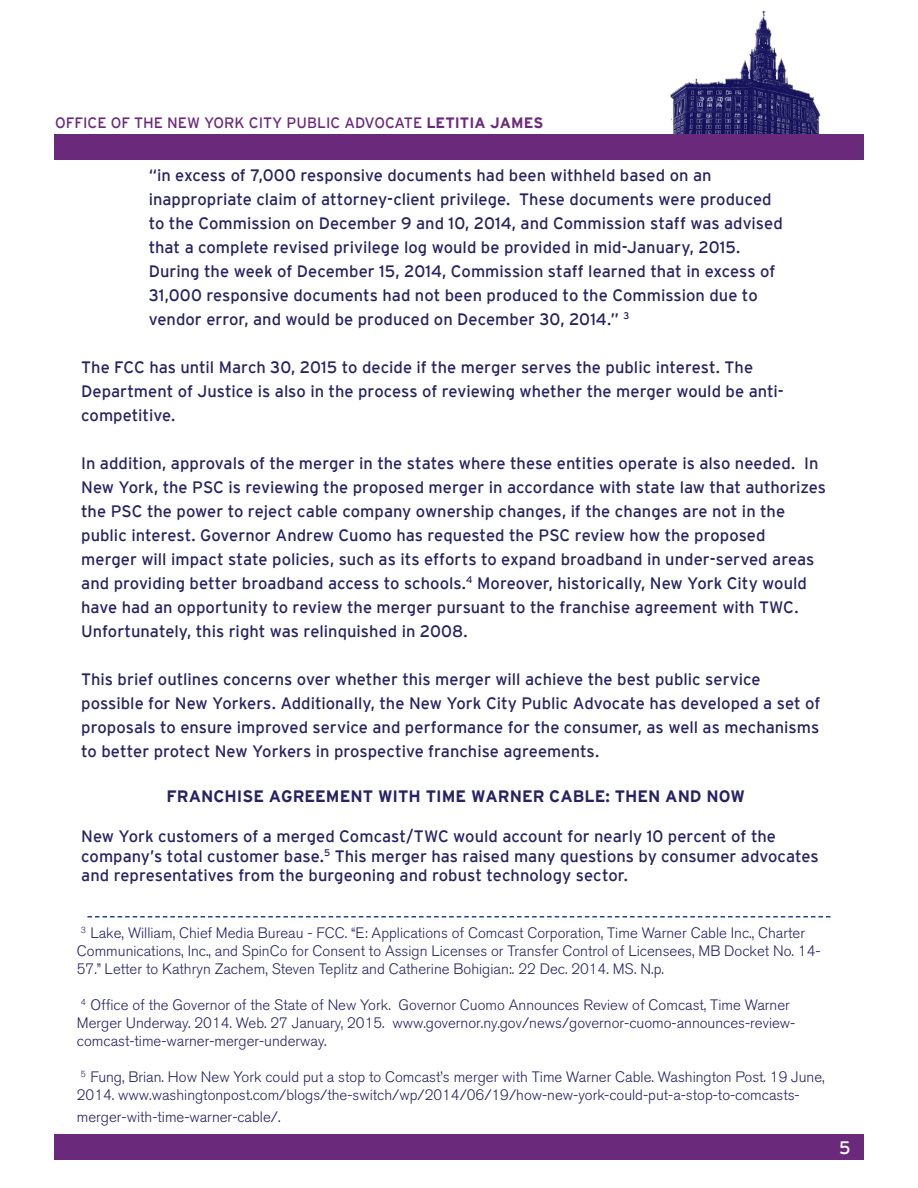
<style>
.page{position:relative;width:918px;height:1188px;background:#fff}
.page>*{position:absolute;margin:0;border:0;box-sizing:border-box;transform-origin:0 0}
.t1{font:18px "Interstate";color:#fff}
.t2{font:16.5px/24px "Interstate";color:#272363}
.t3{font:700 16.5px "Interstate";color:#272363}
.t4{font:300 15px/18px "Akzidenz Grotesk BQ";color:#272363}
.t5{font:15px "Interstate";color:#6b297b}
.s1{font-weight:700}
</style>
<div class="page">
<div style="left:54px;top:1134px;width:810px;height:26px;background:#6b297b"></div>
<img style="left:670px;top:10px;width:151px;height:124px">
<div style="left:54px;top:134px;width:810px;height:26px;background:#6b297b"></div>
<svg style="left:87px;top:916px;width:744px;height:2px"></svg>
<p class="t5" style="left:55px;top:114px;width:490px">OFFICE OF THE NEW YORK CITY PUBLIC ADVOCATE <span class="s1">LETITIA JAMES</span></p>
<p class="t2" style="left:149px;top:163px;width:636px">“in excess of 7,000 responsive documents had been withheld based on an inappropriate claim of attorney-client privilege. These documents were produced to the Commission on December 9 and 10, 2014, and Commission staff was advised that a complete revised privilege log would be provided in mid-January, 2015.<br>During the week of December 15, 2014, Commission staff learned that in excess of 31,000 responsive documents had not been produced to the Commission due to vendor error, and would be produced on December 30, 2014.” <sup>3</sup></p>
<p class="t2" style="left:81px;top:355px;width:704px">The FCC has until March 30, 2015 to decide if the merger serves the public interest. The<br>Department of Justice is also in the process of reviewing whether the merger would be anti&shy;competitive.</p>
<p class="t2" style="left:81px;top:451px;width:746px">In addition, approvals of the merger in the states where these entities operate is also needed. In New York, the PSC is reviewing the proposed merger in accordance with state law that authorizes the PSC the power to reject cable company ownership changes, if the changes are not in the public interest. Governor Andrew Cuomo has requested the PSC review how the proposed<br>merger will impact state policies, such as its efforts to expand broadband in under-served areas and providing better broadband access to schools.<sup>4</sup> Moreover, historically, New York City would have had an opportunity to review the merger pursuant to the franchise agreement with TWC.<br>Unfortunately, this right was relinquished in 2008.</p>
<p class="t2" style="left:81px;top:667px;width:741px">This brief outlines concerns over whether this merger will achieve the best public service possible for New Yorkers. Additionally, the New York City Public Advocate has developed a set of proposals to ensure improved service and performance for the consumer, as well as mechanisms to better protect New Yorkers in prospective franchise agreements.</p>
<p class="t3" style="left:167px;top:787px;width:580px">FRANCHISE AGREEMENT WITH TIME WARNER CABLE: THEN AND NOW</p>
<p class="t2" style="left:81px;top:826px;width:739px;line-height:19.8px">New York customers of a merged Comcast/TWC would account for nearly 10 percent of the company’s total customer base.<sup>5</sup> This merger has raised many questions by consumer advocates and representatives from the burgeoning and robust technology sector.</p>
<p class="t4" style="left:77px;top:924px;width:745px"><sup>3</sup> Lake, William, Chief Media Bureau - FCC. “E: Applications of Comcast Corporation, Time Warner Cable Inc., Charter<br>Communications, Inc., and SpinCo for Consent to Assign Licenses or Transfer Control of Licensees, MB Docket No. 14-<br>57.” Letter to Kathryn Zachem, Steven Teplitz and Catherine Bohigian:. 22 Dec. 2014. MS. N.p.</p>
<p class="t4" style="left:77px;top:996px;width:720px"><sup>4</sup> Office of the Governor of the State of New York. Governor Cuomo Announces Review of Comcast, Time Warner<br>Merger Underway. 2014. Web. 27 January, 2015. www.governor.ny.gov/news/governor-cuomo-announces-review&shy;comcast-time-warner-merger-underway.</p>
<p class="t4" style="left:77px;top:1068px;width:749px"><sup>5</sup> Fung, Brian. How New York could put a stop to Comcast’s merger with Time Warner Cable. Washington Post. 19 June,<br>2014. www.washingtonpost.com/blogs/the-switch/wp/2014/06/19/how-new-york-could-put-a-stop-to-comcasts-</p>
<p class="t4" style="left:77px;top:1108px;width:205px">merger-with-time-warner-cable/.</p>
<p class="t1" style="left:839px;top:1138px;width:13px">5</p>
</div>
